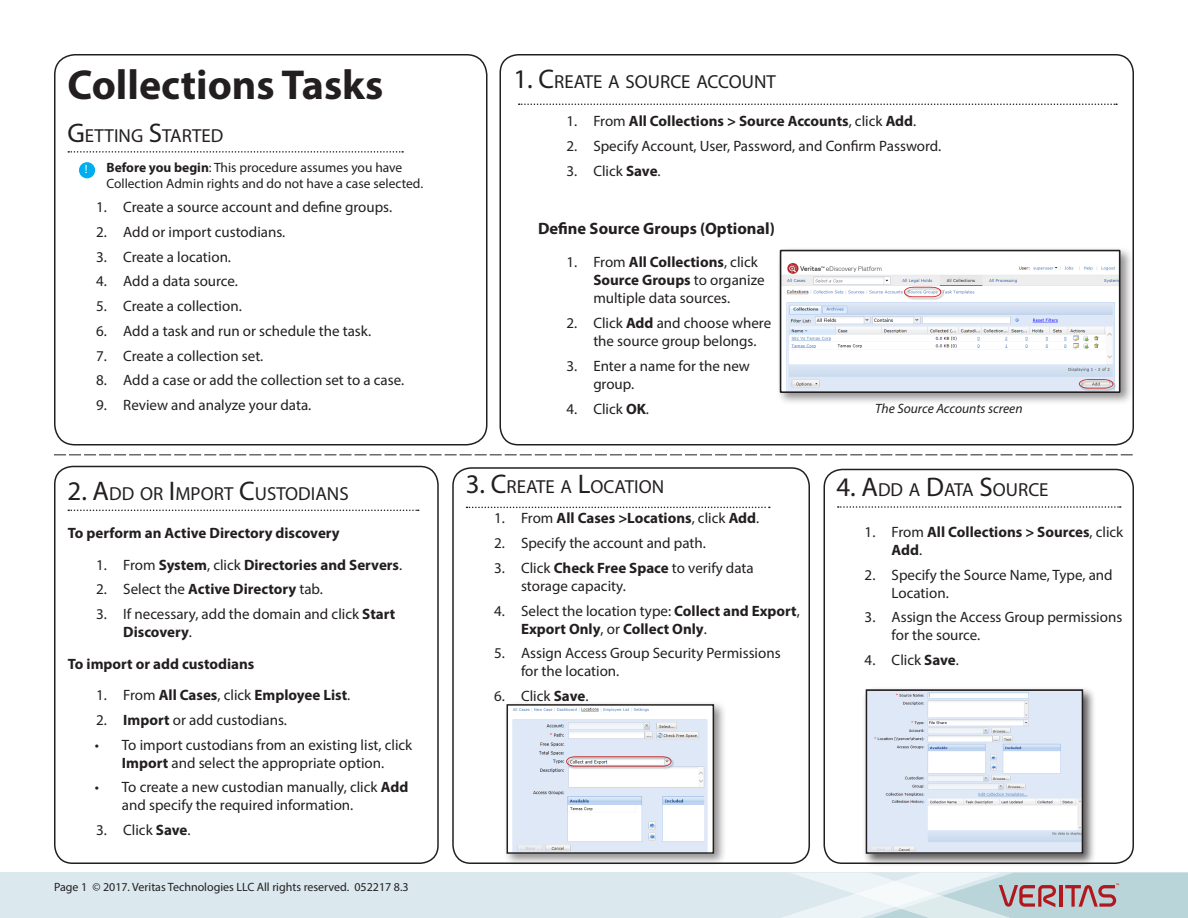
<style>
.page{position:relative;width:1188px;height:918px;background:#fff}
.page>*{position:absolute;margin:0;border:0;box-sizing:border-box;transform-origin:0 0}
._1CardTitle{font:700 42px "Myriad Pro";color:#231f20}
._2Top_Level_Caps_18p{font:18.9px "Myriad Pro";color:#231f20}
.t1{font:700 16.5px "Myriad Pro";color:#231f20}
.t2{font:15px/18px "Myriad Pro";color:#231f20}
._6Text_10pt{font:700 15px/18px "Myriad Pro";color:#231f20}
._6Text_9pt{font:13.5px/16.2px "Myriad Pro";color:#231f20}
._8_Caption_9pt{font:italic 13.5px "Myriad Pro";color:#231f20}
.t3{font:12px "Myriad Pro";color:#231f20}
.t4{font:12px "Myriad Pro";color:#fff}
.s1{font-size:27px}
.s2{font-weight:700}
.s3{font-weight:400}
</style>
<div class="page">
<div style="left:0;top:873px;width:1188px;height:45px;background:#dbe8ee"></div>
<svg style="left:782px;top:873px;width:406px;height:45px"></svg>
<div style="left:54px;top:54px;width:434px;height:392px;border:2px solid #231f20;border-radius:20px"></div>
<div style="left:500px;top:54px;width:634px;height:392px;border:2px solid #231f20;border-radius:18px"></div>
<div style="left:452px;top:467px;width:358px;height:397px;border:2px solid #231f20;border-radius:18px"></div>
<div style="left:824px;top:469px;width:310px;height:395px;border:2px solid #231f20;border-radius:18px"></div>
<div style="left:54px;top:466px;width:385px;height:398px;border:2px solid #231f20;border-radius:18px"></div>
<svg style="left:54px;top:454px;width:1079px;height:1px"></svg>
<div style="left:776px;top:246px;width:357px;height:160px;background:#231f20;opacity:.5"></div>
<div style="left:781px;top:251px;width:339px;height:141px;background:#fff"></div>
<img style="left:783px;top:263px;width:334px;height:127px">
<div style="left:780px;top:250px;width:340px;height:143px;border:2px solid #231f20"></div>
<div style="left:862px;top:686px;width:234px;height:181px;background:#231f20;opacity:.75"></div>
<img style="left:869px;top:692px;width:211px;height:159px">
<div style="left:866px;top:689px;width:217px;height:165px;border:2px solid #231f20"></div>
<div style="left:503px;top:701px;width:224px;height:166px;background:#231f20;opacity:.5"></div>
<img style="left:510px;top:707px;width:201px;height:144px">
<div style="left:507px;top:704px;width:207px;height:150px;border:2px solid #231f20"></div>
<div style="left:79px;top:162px;width:16px;height:16px;background:#00aeef;border-radius:50%"></div>
<svg style="left:466px;top:507px;width:304px;height:1px"></svg>
<svg style="left:838px;top:506px;width:283px;height:2px"></svg>
<svg style="left:68px;top:510px;width:351px;height:1px"></svg>
<svg style="left:68px;top:151px;width:335px;height:2px"></svg>
<svg style="left:519px;top:104px;width:598px;height:1px"></svg>
<p class="_1CardTitle" style="left:68px;top:57px;width:317px">Collections Tasks</p>
<p class="_2Top_Level_Caps_18p" style="left:68px;top:124px;width:157px"><span class="s1">G</span>ETTING <span class="s1">S</span>TARTED</p>
<p class="t4" style="left:85px;top:162px;width:4px">!</p>
<p class="_6Text_9pt" style="left:106px;top:159px;width:318px"><span class="s2">Before you begin</span>: This procedure assumes you have<br>Collection Admin rights and do not have a case selected.</p>
<p class="t2" style="left:96px;top:198px;width:297px">1. Create a source account and define groups.</p>
<p class="t2" style="left:96px;top:223px;width:191px">2. Add or import custodians.</p>
<p class="t2" style="left:96px;top:247px;width:136px">3. Create a location.</p>
<p class="t2" style="left:96px;top:272px;width:143px">4. Add a data source.</p>
<p class="t2" style="left:96px;top:297px;width:147px">5. Create a collection.</p>
<p class="t2" style="left:96px;top:322px;width:276px">6. Add a task and run or schedule the task.</p>
<p class="t2" style="left:96px;top:346px;width:169px">7. Create a collection set.</p>
<p class="t2" style="left:96px;top:371px;width:309px">8. Add a case or add the collection set to a case.</p>
<p class="t2" style="left:96px;top:396px;width:217px">9. Review and analyze your data.</p>
<p class="_2Top_Level_Caps_18p" style="left:68px;top:482px;width:281px"><span class="s1">2. A</span>DD OR <span class="s1">I</span> MPORT <span class="s1">C</span>USTODIANS</p>
<p class="_6Text_10pt" style="left:68px;top:524px;width:273px">To perform an Active Directory discovery</p>
<p class="_6Text_10pt" style="left:96px;top:555px;width:308px"><span class="s3">1. From</span> System<span class="s3">, click</span> Directories and Servers<span class="s3">.</span></p>
<p class="t2" style="left:96px;top:580px;width:228px">2. Select the <span class="s2">Active Directory</span> tab.</p>
<p class="t2" style="left:123px;top:605px;width:274px;text-indent:-27px">3. If necessary, add the domain and click <span class="s2">Start<br>Discovery</span>.</p>
<p class="_6Text_10pt" style="left:68px;top:654px;width:188px">To import or add custodians</p>
<p class="_6Text_10pt" style="left:96px;top:686px;width:256px"><span class="s3">1. From</span> All Cases<span class="s3">, click</span> Employee List<span class="s3">.</span></p>
<p class="t2" style="left:96px;top:711px;width:192px">2. <span class="s2">Import</span> or add custodians.</p>
<p class="t2" style="left:95px;top:735px;width:319px;text-align:center">• To import custodians from an existing list, click<br><span class="s2">Import</span> and select the appropriate option.</p>
<p class="t2" style="left:122px;top:778px;width:288px;text-indent:-27px">• To create a new custodian manually, click <span class="s2">Add </span>and specify the required information.</p>
<p class="t2" style="left:96px;top:821px;width:96px">3. Click <span class="s2">Save</span>.</p>
<p class="t3" style="left:54px;top:880px;width:356px">Page 1 © 2017. Veritas Technologies LLC All rights reserved. 052217 8.3</p>
<p class="_2Top_Level_Caps_18p" style="left:513px;top:70px;width:264px"><span class="s1">1. C</span>REATE A SOURCE ACCOUNT</p>
<p class="_6Text_10pt" style="left:566px;top:111px;width:351px"><span class="s3">1. From</span> All Collections &gt; Source Accounts<span class="s3">, click</span> Add<span class="s3">.</span></p>
<p class="t2" style="left:566px;top:136px;width:376px">2. Specify Account, User, Password, and Confirm Password.</p>
<p class="t2" style="left:566px;top:161px;width:96px">3. Click <span class="s2">Save</span>.</p>
<p class="t1" style="left:538px;top:218px;width:238px">Define Source Groups (Optional)</p>
<p class="t2" style="left:593px;top:253px;width:173px;text-indent:-27px">1. From <span class="s2">All Collections</span>, click<br><span class="s2">Source Groups</span> to organize multiple data sources.</p>
<p class="t2" style="left:593px;top:314px;width:179px;text-indent:-27px">2. Click <span class="s2">Add</span> and choose where the source group belongs.</p>
<p class="t2" style="left:593px;top:357px;width:158px;text-indent:-27px">3. Enter a name for the new group.</p>
<p class="t2" style="left:566px;top:399px;width:84px">4. Click <span class="s2">OK</span>.</p>
<p class="_2Top_Level_Caps_18p" style="left:466px;top:475px;width:200px"><span class="s1">3. C</span>REATE A <span class="s1">L</span>OCATION</p>
<p class="_6Text_10pt" style="left:494px;top:509px;width:267px"><span class="s3">1. From</span> All Cases &gt;Locations<span class="s3">, click</span> Add<span class="s3">.</span></p>
<p class="t2" style="left:494px;top:534px;width:213px">2. Specify the account and path.</p>
<p class="t2" style="left:521px;top:559px;width:234px;text-indent:-27px">3. Click <span class="s2">Check Free Space</span> to verify data storage capacity.</p>
<p class="_6Text_10pt" style="left:521px;top:601px;width:280px;text-indent:-27px"><span class="s3">4. Select the location type:</span> Collect and Export<span class="s3">,<br></span>Export Only<span class="s3">, or</span> Collect Only<span class="s3">.</span></p>
<p class="t2" style="left:521px;top:644px;width:261px;text-indent:-27px">5. Assign Access Group Security Permissions for the location.</p>
<p class="t2" style="left:494px;top:687px;width:96px">6. Click <span class="s2">Save</span>.</p>
<p class="_8_Caption_9pt" style="left:875px;top:400px;width:149px">The Source Accounts screen</p>
<p class="_2Top_Level_Caps_18p" style="left:836px;top:478px;width:214px"><span class="s1">4. A</span>DD A <span class="s1">D</span>ATA <span class="s1">S</span>OURCE</p>
<p class="_6Text_10pt" style="left:892px;top:522px;width:233px;text-indent:-27px"><span class="s3">1. From</span> All Collections &gt; Sources<span class="s3">, click<br></span>Add<span class="s3">.</span></p>
<p class="t2" style="left:892px;top:565px;width:223px;text-indent:-27px">2. Specify the Source Name, Type, and<br>Location.</p>
<p class="t2" style="left:892px;top:608px;width:232px;text-indent:-27px">3. Assign the Access Group permissions for the source.</p>
<p class="t2" style="left:865px;top:651px;width:96px">4. Click <span class="s2">Save</span>.</p>
</div>
